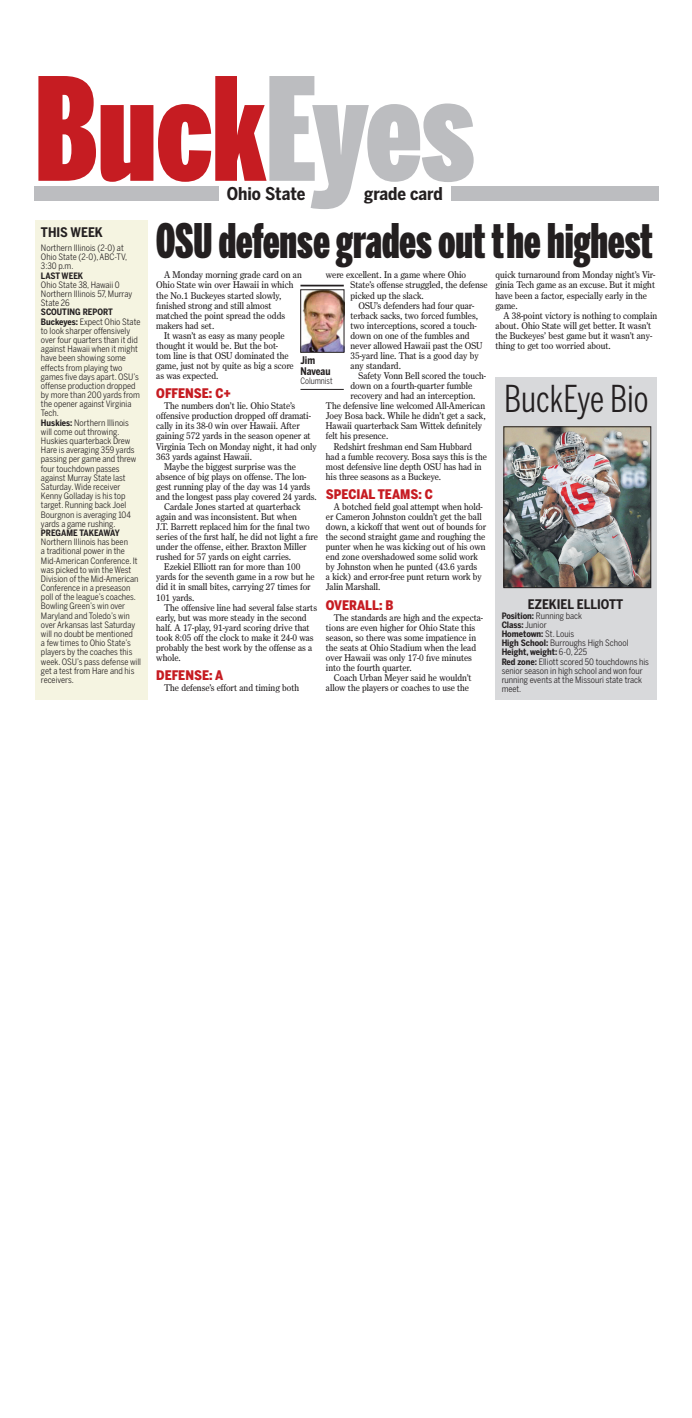
<style>
.page{position:relative;width:692px;height:1418px;background:#fff}
.page>*{position:absolute;margin:0;border:0;box-sizing:border-box;transform-origin:0 0}
.t1{font:900 141.58px "Benton Sans Extra Comp";color:#c61c22;scale:1.11 1}
.t2{font:900 47.25px "Benton Sans Extra Comp";color:#231f20}
.t3{font:36.75px "Benton Sans Comp";color:#231f20}
.t4{font:700 17.5px "Benton Sans Cond";color:#231f20}
.t5{font:900 13.12px "Benton Sans Cond";color:#c61c22}
.t6{font:700 13.12px "Benton Sans Cond";color:#231f20}
.t7{font:700 10.5px/10.9px "Benton Sans Cond";color:#231f20;scale:.92 1}
.t8{font:9.19px/10.1px "Bureau Roman One";color:#231f20}
.t9{font:8.75px/9.2px "Benton Sans Cond";color:#231f20}
.t10{font:700 8.75px "Benton Sans Cond";color:#231f20}
.t11{font:8.75px "Benton Sans Cond";color:#231f20;scale:.92 1}
.s1{color:#bcbdc0}
.s2{font-weight:700}
</style>
<div class="page">
<div style="left:35px;top:186px;width:184px;height:15px;background:#bcbdc0"></div>
<div style="left:451px;top:186px;width:207px;height:15px;background:#bcbdc0"></div>
<img style="left:302px;top:291px;width:40px;height:59px">
<div style="left:300px;top:289px;width:44px;height:63px;border:1px solid #231f20"></div>
<hr style="left:300px;top:285px;width:44px;height:1px;background:#231f20">
<hr style="left:300px;top:389px;width:44px;height:1px;background:#231f20">
<div style="left:495px;top:377px;width:162px;height:323px;background:#d8d9db"></div>
<div style="left:35px;top:220px;width:112px;height:480px;background:#f5f4e1"></div>
<img style="left:505px;top:428px;width:144px;height:158px">
<div style="left:503px;top:426px;width:148px;height:162px;border:1px solid #231f20"></div>
<h1 class="t1" style="left:35px;top:40px;width:398px">Buck<span class="s1">Eyes</span></h1>
<h3 class="t4" style="left:227px;top:182px;width:80px">Ohio State</h3>
<h3 class="t4" style="left:364px;top:182px;width:80px">grade card</h3>
<h3 class="t6" style="left:41px;top:224px;width:63px">this week</h3>
<p class="t9" style="left:41px;top:243px;width:88px">Northern Illinois (2-0) at<br>Ohio State (2-0), ABC-TV,<br>3:30 p.m.</p>
<p class="t10" style="left:41px;top:270px;width:28px">LAST WEEK</p>
<p class="t9" style="left:41px;top:280px;width:93px">Ohio State 38, Hawaii 0<br>Northern Illinois 57, Murray<br>State 26</p>
<p class="t9" style="left:41px;top:307px;width:101px"><span class="s2">SCOUTI NG REPORT<br>Buckeyes:</span> Expect Ohio State to look sharper offensively over four quarters than it did against Hawaii when it might have been showing some effects from playing two games five days apart. OSU’s offense production dropped by more than 200 yards from the opener against Virginia<br>Tech.<br><span class="s2">Huskies:</span> Northern Illinois will come out throwing.<br>Huskies quarterback Drew<br>Hare is averaging 359 yards passing per game and threw four touchdown passes against Murray State last<br>Saturday. Wide receiver<br>Kenny Golladay is his top target. Running back Joel<br>Bourgnon is averaging 104 yards a game rushing.</p>
<p class="t10" style="left:41px;top:527px;width:80px">PREGAME TAKEAWAY</p>
<p class="t9" style="left:41px;top:537px;width:102px">Northern Illinois has been<br>a traditional power in the<br>Mid-American Conference. It was picked to win the West<br>Division of the Mid-American<br>Conference in a preseason poll of the league’s coaches.<br>Bowling Green’s win over<br>Maryland and Toledo’s win over Arkansas last Saturday will no doubt be mentioned<br>a few times to Ohio State’s players by the coaches this week. OSU’s pass defense will get a test from Hare and his receivers.</p>
<h2 class="t2" style="left:156px;top:211px;width:498px">OSU defense grades out the highest</h2>
<p class="t8" style="left:350px;top:270px;width:139px;text-indent:-25px">were excellent. In a game where Ohio<br>State’s offense struggled, the defense picked up the slack.</p>
<p class="t8" style="left:350px;top:300px;width:134px;text-indent:8px">OSU’s defenders had four quar&shy;terback sacks, two forced fumbles, two interceptions, scored a touch&shy;down on one of the fumbles and never allowed Hawaii past the OSU<br>35-yard line. That is a good day by any standard.</p>
<p class="t8" style="left:358px;top:370px;width:129px">Safety Vonn Bell scored the touch-</p>
<p class="t8" style="left:350px;top:380px;width:123px">down on a fourth-quarter fumble</p>
<p class="t8" style="left:350px;top:391px;width:126px">recovery and had an interception.</p>
<p class="t8" style="left:326px;top:401px;width:161px">The defensive line welcomed All-American</p>
<p class="t8" style="left:326px;top:411px;width:161px">Joey Bosa back. While he didn’t get a sack,</p>
<p class="t8" style="left:326px;top:421px;width:158px">Hawaii quarterback Sam Wittek definitely</p>
<p class="t8" style="left:326px;top:431px;width:64px">felt his presence.</p>
<p class="t8" style="left:334px;top:441px;width:139px">Redshirt freshman end Sam Hubbard</p>
<p class="t8" style="left:326px;top:451px;width:162px">had a fumble recovery. Bosa says this is the</p>
<p class="t8" style="left:326px;top:461px;width:157px">most defensive line depth OSU has had in</p>
<p class="t8" style="left:326px;top:471px;width:117px">his three seasons as a Buckeye.</p>
<h3 class="t5" style="left:326px;top:486px;width:109px">SPECIAL TEAMS: C</h3>
<p class="t8" style="left:326px;top:501px;width:162px;text-indent:8px">A botched field goal attempt when hold&shy;er Cameron Johnston couldn’t get the ball down, a kickoff that went out of bounds for the second straight game and roughing the punter when he was kicking out of his own end zone overshadowed some solid work by Johnston when he punted (43.6 yards<br>a kick) and error-free punt return work by Jalin Marshall.</p>
<h3 class="t5" style="left:326px;top:596px;width:69px">OVERALL: B</h3>
<p class="t8" style="left:326px;top:612px;width:159px;text-indent:8px">The standards are high and the expecta&shy;tions are even higher for Ohio State this season, so there was some impatience in the seats at Ohio Stadium when the lead over Hawaii was only 17-0 five minutes into the fourth quarter.</p>
<p class="t8" style="left:326px;top:672px;width:147px;text-align:right">Coach Urban Meyer said he wouldn’t allow the players or coaches to use the</p>
<p class="t8" style="left:164px;top:270px;width:139px">A Monday morning grade card on an</p>
<p class="t8" style="left:156px;top:280px;width:139px">Ohio State win over Hawaii in which</p>
<p class="t8" style="left:156px;top:290px;width:127px">the No.1 Buckeyes started slowly,</p>
<p class="t8" style="left:156px;top:300px;width:117px">finished strong and still almost</p>
<p class="t8" style="left:156px;top:310px;width:130px">matched the point spread the odds</p>
<p class="t8" style="left:156px;top:320px;width:60px">makers had set.</p>
<p class="t8" style="left:164px;top:330px;width:122px">It wasn’t as easy as many people</p>
<p class="t8" style="left:156px;top:340px;width:123px">thought it would be. But the bot-</p>
<p class="t8" style="left:156px;top:350px;width:134px">tom line is that OSU dominated the</p>
<p class="t8" style="left:156px;top:360px;width:139px">game, just not by quite as big a score</p>
<p class="t8" style="left:156px;top:370px;width:64px">as was expected.</p>
<h3 class="t5" style="left:156px;top:385px;width:76px">OFFENSE: C+</h3>
<p class="t8" style="left:164px;top:401px;width:133px">The numbers don’t lie. Ohio State’s</p>
<p class="t8" style="left:156px;top:411px;width:156px">offensive production dropped off dramati-</p>
<p class="t8" style="left:156px;top:421px;width:145px">cally in its 38-0 win over Hawaii. After</p>
<p class="t8" style="left:156px;top:431px;width:156px">gaining 572 yards in the season opener at</p>
<p class="t8" style="left:156px;top:441px;width:162px">Virginia Tech on Monday night, it had only</p>
<p class="t8" style="left:156px;top:451px;width:97px">363 yards against Hawaii.</p>
<p class="t8" style="left:164px;top:461px;width:133px">Maybe the biggest surprise was the</p>
<p class="t8" style="left:156px;top:471px;width:152px">absence of big plays on offense. The lon-</p>
<p class="t8" style="left:156px;top:481px;width:155px">gest running play of the day was 14 yards</p>
<p class="t8" style="left:156px;top:491px;width:162px">and the longest pass play covered 24 yards.</p>
<p class="t8" style="left:164px;top:501px;width:138px">Cardale Jones started at quarterback</p>
<p class="t8" style="left:156px;top:511px;width:142px">again and was inconsistent. But when</p>
<p class="t8" style="left:156px;top:521px;width:155px">J.T. Barrett replaced him for the final two</p>
<p class="t8" style="left:156px;top:531px;width:163px">series of the first half, he did not light a fire</p>
<p class="t8" style="left:156px;top:541px;width:152px">under the offense, either. Braxton Miller</p>
<p class="t8" style="left:156px;top:552px;width:136px">rushed for 57 yards on eight carries.</p>
<p class="t8" style="left:164px;top:562px;width:138px">Ezekiel Elliott ran for more than 100</p>
<p class="t8" style="left:156px;top:572px;width:160px">yards for the seventh game in a row but he</p>
<p class="t8" style="left:156px;top:582px;width:156px">did it in small bites, carrying 27 times for</p>
<p class="t8" style="left:156px;top:592px;width:40px">101 yards.</p>
<p class="t8" style="left:164px;top:602px;width:154px">The offensive line had several false starts</p>
<p class="t8" style="left:156px;top:612px;width:152px">early, but was more steady in the second</p>
<p class="t8" style="left:156px;top:622px;width:155px">half. A 17-play, 91-yard scoring drive that</p>
<p class="t8" style="left:156px;top:632px;width:159px">took 8:05 off the clock to make it 24-0 was</p>
<p class="t8" style="left:156px;top:642px;width:157px">probably the best work by the offense as a</p>
<p class="t8" style="left:156px;top:652px;width:26px">whole.</p>
<h3 class="t5" style="left:156px;top:667px;width:69px">DEFENSE: A</h3>
<p class="t8" style="left:164px;top:682px;width:136px">The defense’s effort and timing both</p>
<p class="t7" style="left:300px;top:354px;width:34px">Jim<br>Naveau</p>
<p class="t11" style="left:300px;top:376px;width:36px">Columnist</p>
<p class="t8" style="left:495px;top:270px;width:161px">quick turnaround from Monday night’s Vir&shy;ginia Tech game as an excuse. But it might have been a factor, especially early in the game.</p>
<p class="t8" style="left:495px;top:310px;width:163px;text-indent:8px">A 38-point victory is nothing to complain about. Ohio State will get better. It wasn’t the Buckeyes’ best game but it wasn’t any&shy;thing to get too worried about.</p>
<h3 class="t3" style="left:504px;top:377px;width:146px">BuckEye Bio</h3>
<h3 class="t6" style="left:528px;top:596px;width:22px">EZEKIE</h3>
<h3 class="t6" style="left:567px;top:596px;width:50px">L ELLIOTT</h3>
<p class="t9" style="left:501px;top:611px;width:149px"><span class="s2">Position:</span> Running back<br><span class="s2">Class:</span> Junior<br><span class="s2">Hometown:</span> St. Louis<br><span class="s2">High School:</span> Burroughs High School<br><span class="s2">Height, weight:</span> 6-0, 225<br><span class="s2">Red zone:</span> Elliott scored 50 touchdowns his senior season in high school and won four running events at the Missouri state track meet.</p>
</div>
